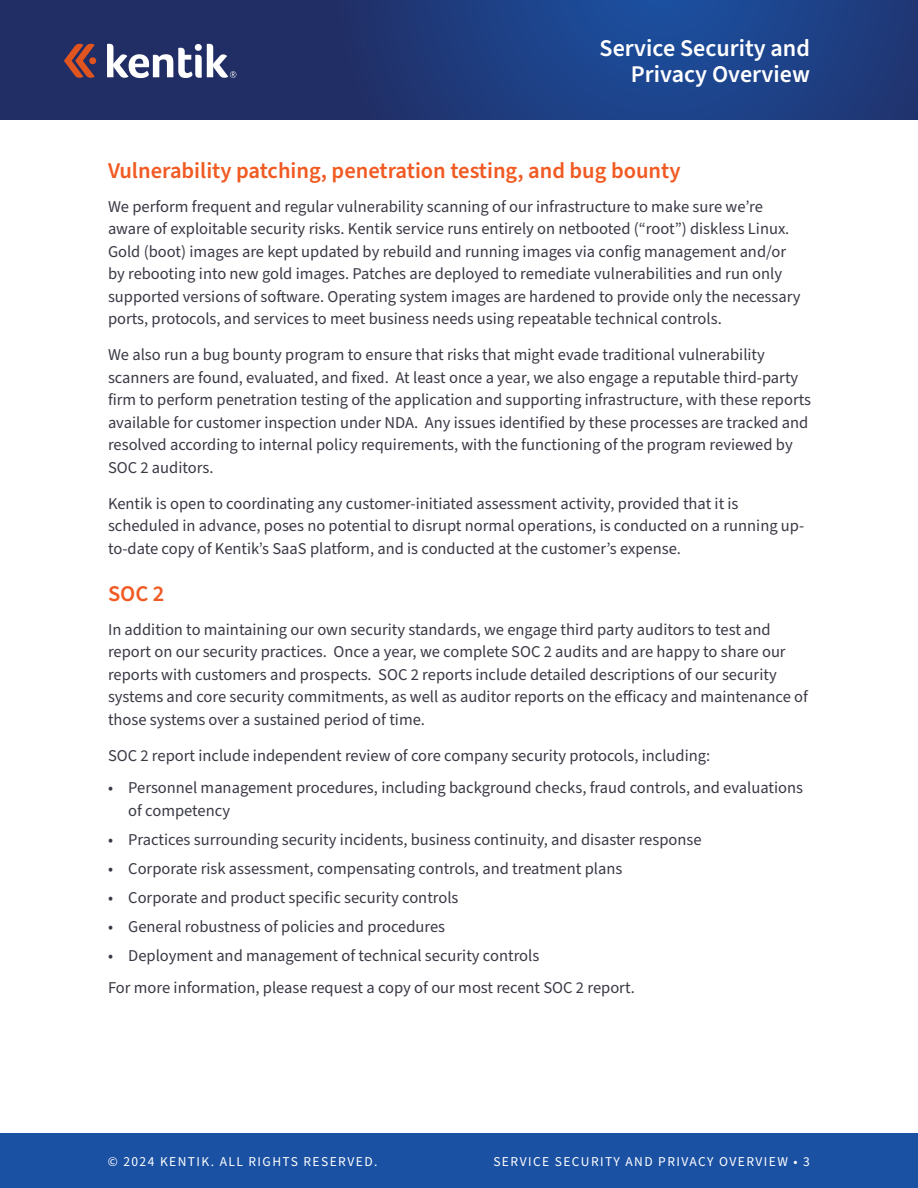
<style>
.page{position:relative;width:918px;height:1188px;background:#fff}
.page>*{position:absolute;margin:0;border:0;box-sizing:border-box;transform-origin:0 0}
.t1{font:600 24px/25.5px "Source Sans Pro";color:#fff;text-align:right}
.t2{font:600 22.5px "Source Sans Pro";color:#f15a22}
.t3{font:16.5px/22.5px "Source Sans Pro";color:#393a45}
.t4{font:13.5px "Source Sans Pro";letter-spacing:.105em;color:#fff}
</style>
<div class="page">
<svg style="left:0;top:0;width:918px;height:120px;background:#1f3979"></svg>
<div style="left:0;top:1134px;width:918px;height:54px;background:#1b51a3"></div>
<svg style="left:64px;top:44px;width:32px;height:34px"></svg>
<svg style="left:107px;top:44px;width:129px;height:34px"></svg>
<h1 class="t1" style="left:600px;top:36px;width:212px">Service Security and<br>Privacy Overview</h1>
<h2 class="t2" style="left:108px;top:156px;width:574px">Vulnerability patching, penetration testing, and bug bounty</h2>
<p class="t3" style="left:108px;top:196px;width:694px">We perform frequent and regular vulnerability scanning of our infrastructure to make sure we’re aware of exploitable security risks. Kentik service runs entirely on netbooted (“root”) diskless Linux.<br>Gold (boot) images are kept updated by rebuild and running images via config management and/or by rebooting into new gold images. Patches are deployed to remediate vulnerabilities and run only supported versions of software. Operating system images are hardened to provide only the necessary ports, protocols, and services to meet business needs using repeatable technical controls.</p>
<p class="t3" style="left:108px;top:344px;width:705px">We also run a bug bounty program to ensure that risks that might evade traditional vulnerability scanners are found, evaluated, and fixed. At least once a year, we also engage a reputable third-party firm to perform penetration testing of the application and supporting infrastructure, with these reports available for customer inspection under NDA. Any issues identified by these processes are tracked and resolved according to internal policy requirements, with the functioning of the program reviewed by SOC 2 auditors.</p>
<p class="t3" style="left:108px;top:493px;width:698px">Kentik is open to coordinating any customer-initiated assessment activity, provided that it is scheduled in advance, poses no potential to disrupt normal operations, is conducted on a running up&shy;to-date copy of Kentik’s SaaS platform, and is conducted at the customer’s expense.</p>
<h2 class="t2" style="left:108px;top:579px;width:58px">SOC 2</h2>
<p class="t3" style="left:108px;top:618px;width:701px">In addition to maintaining our own security standards, we engage third party auditors to test and report on our security practices. Once a year, we complete SOC 2 audits and are happy to share our reports with customers and prospects. SOC 2 reports include detailed descriptions of our security systems and core security commitments, as well as auditor reports on the efficacy and maintenance of those systems over a sustained period of time.</p>
<p class="t3" style="left:108px;top:745px;width:604px">SOC 2 report include independent review of core company security protocols, including:</p>
<p class="t3" style="left:128px;top:777px;width:676px;text-indent:-20px">• Personnel management procedures, including background checks, fraud controls, and evaluations of competency</p>
<p class="t3" style="left:108px;top:828px;width:595px">• Practices surrounding security incidents, business continuity, and disaster response</p>
<p class="t3" style="left:108px;top:857px;width:516px">• Corporate risk assessment, compensating controls, and treatment plans</p>
<p class="t3" style="left:108px;top:886px;width:352px">• Corporate and product specific security controls</p>
<p class="t3" style="left:108px;top:915px;width:339px">• General robustness of policies and procedures</p>
<p class="t3" style="left:108px;top:939px;width:528px;line-height:32.5px">• Deployment and management of technical security controls<br>For more information, please request a copy of our most recent SOC 2 report.</p>
<p class="t4" style="left:108px;top:1153px;width:271px">© 2024 KENTIK. ALL RIGHTS RESERVED.</p>
<p class="t4" style="left:493px;top:1153px;width:318px">SERVICE SECURITY AND PRIVACY OVERVIEW • 3</p>
</div>
